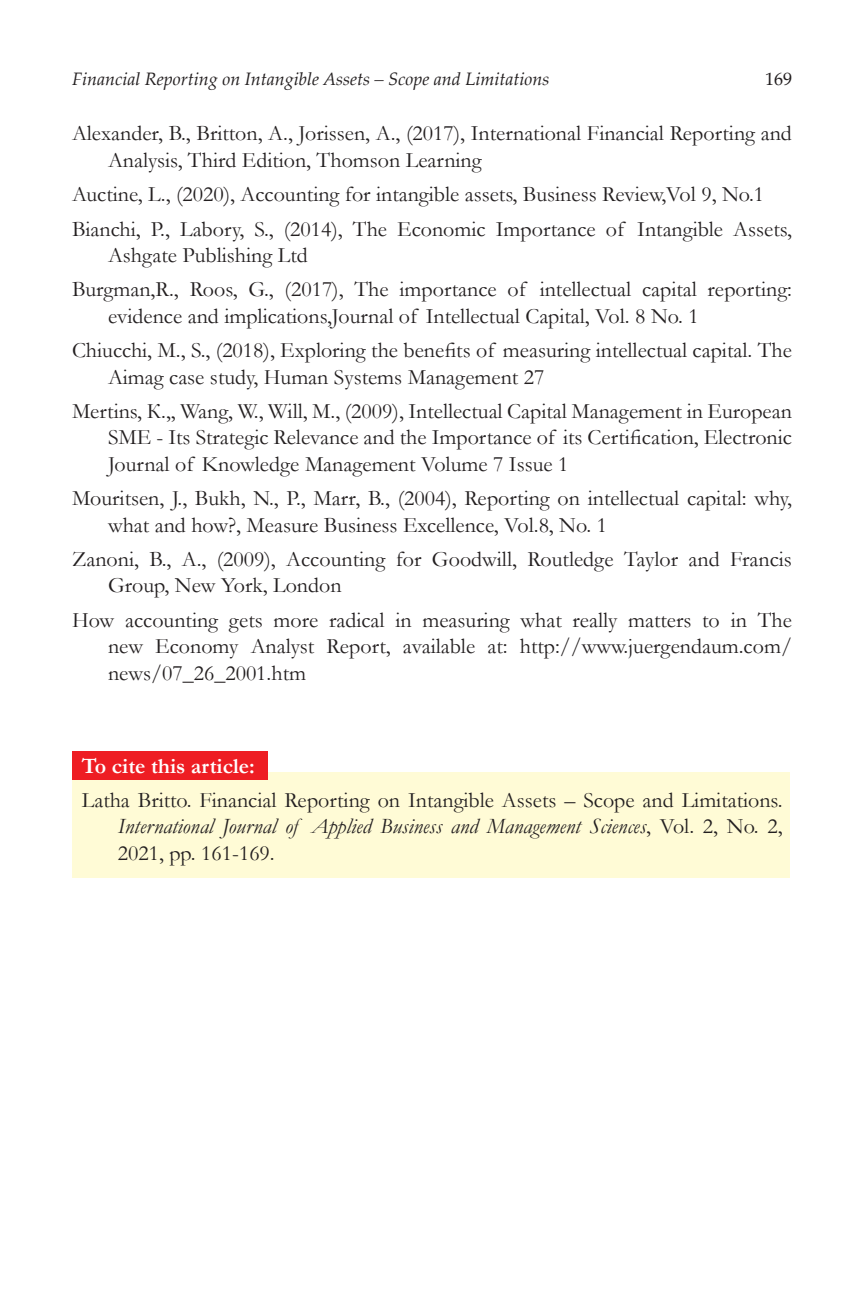
<style>
.page{position:relative;width:864px;height:1296px;background:#fff}
.page>*{position:absolute;margin:0;border:0;box-sizing:border-box;transform-origin:0 0}
.references{font:22px/26.4px "Garamond";color:#231f20}
.references-2{font:700 22px "Garamond";color:#fff}
.t1{font:italic 18px "Palatino Linotype";color:#231f20}
.t2{font:18px "Palatino Linotype";color:#231f20}
.s1{font-style:italic}
</style>
<div class="page">
<div style="left:72px;top:772px;width:718px;height:106px;background:#fffbd6"></div>
<div style="left:72px;top:751px;width:196px;height:29px;background:#ee1d23"></div>
<p class="t1" style="left:72px;top:66px;width:479px">Financial Reporting on Intangible Assets – Scope and Limitations</p>
<p class="t2" style="left:765px;top:66px;width:28px">169</p>
<p class="references" style="left:108px;top:120px;width:685px;text-indent:-36px">Alexander, B., Britton, A., Jorissen, A., (2017), International Financial Reporting and<br>Analysis, Third Edition, Thomson Learning</p>
<p class="references" style="left:72px;top:181px;width:694px">Auctine, L., (2020), Accounting for intangible assets, Business Review,Vol 9, No.1</p>
<p class="references" style="left:108px;top:215px;width:686px;text-indent:-36px">Bianchi, P., Labory, S., (2014), The Economic Importance of Intangible Assets,<br>Ashgate Publishing Ltd</p>
<p class="references" style="left:108px;top:276px;width:686px;text-indent:-36px">Burgman,R., Roos, G., (2017), The importance of intellectual capital reporting: evidence and implications,Journal of Intellectual Capital, Vol. 8 No. 1</p>
<p class="references" style="left:108px;top:337px;width:685px;text-indent:-36px">Chiucchi, М., S., (2018), Exploring the benefits of measuring intellectual capital. The<br>Aimag case study, Human Systems Management 27</p>
<p class="references" style="left:108px;top:397px;width:686px;text-align:justify;text-indent:-36px">Mertins, К.,, Wang, W., Will, М., (2009), Intellectual Capital Management in European SME - Its Strategic Relevance and the Importance of its Certification, Electronic Journal of Knowledge Management Volume 7 Issue 1</p>
<p class="references" style="left:108px;top:485px;width:686px;text-indent:-36px">Mouritsen, J., Bukh, N., P., Marr, B., (2004), Reporting on intellectual capital: why, what and how?, Measure Business Excellence, Vol.8, No. 1</p>
<p class="references" style="left:108px;top:545px;width:685px;text-indent:-36px">Zanoni, B., A., (2009), Accounting for Goodwill, Routledge Taylor and Francis<br>Group, New York, London</p>
<p class="references" style="left:108px;top:606px;width:686px;text-align:justify;text-indent:-36px">How accounting gets more radical in measuring what really matters to in The new Economy Analyst Report, аvailable at: http://www.juergendaum.com/ news/07_26_2001.htm</p>
<p class="references-2" style="left:82px;top:751px;width:175px">To cite this article:</p>
<p class="references" style="left:118px;top:786px;width:666px;text-align:justify;text-indent:-36px">Latha Britto. Financial Reporting on Intangible Assets – Scope and Limitations.<br><span class="s1">International Journal of Applied Business and Management Sciences</span>, Vol. 2, No. 2, 2021, pp. 161-169.</p>
</div>
